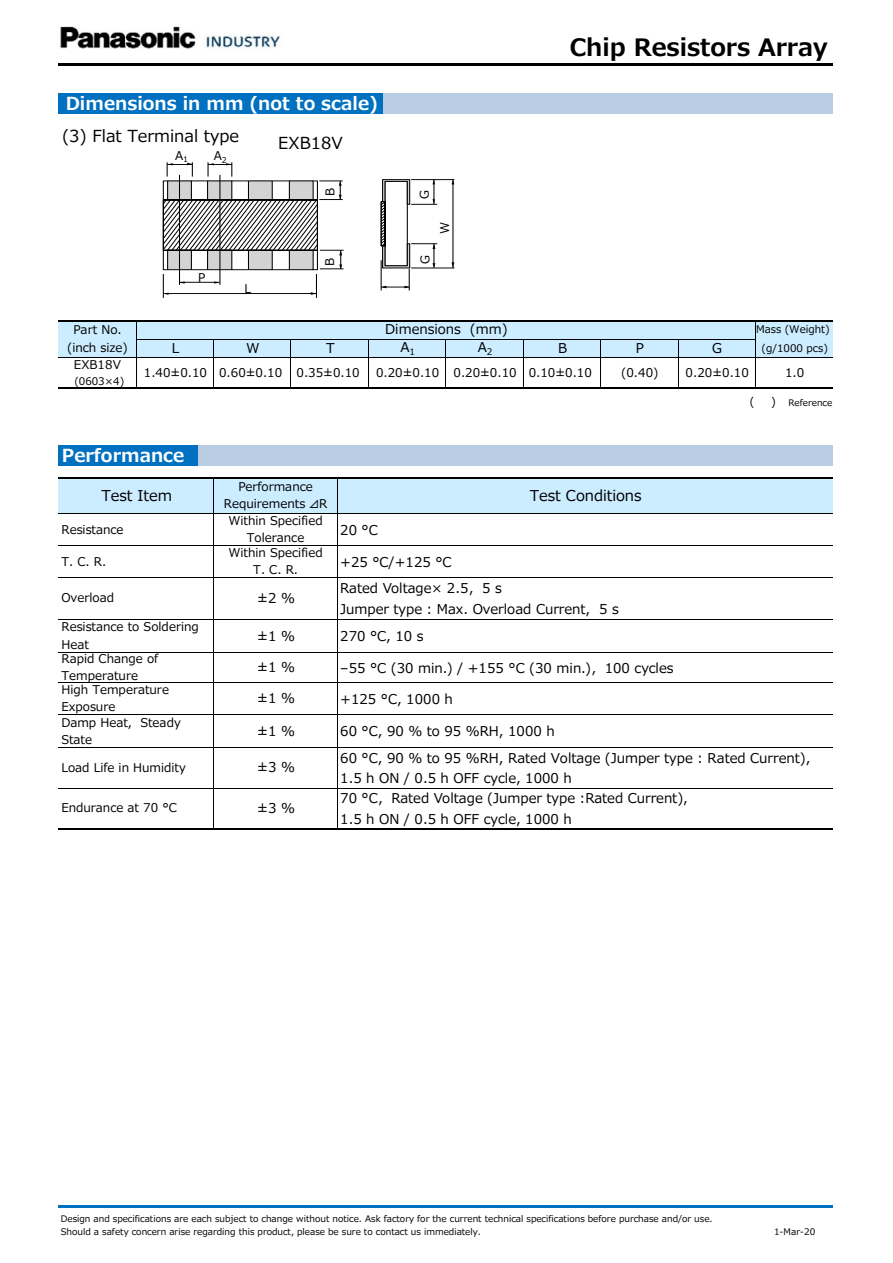
<style>
.page{position:relative;width:893px;height:1263px;background:#fff}
.page>*{position:absolute;margin:0;border:0;box-sizing:border-box;transform-origin:0 0}
.t1{font:700 24px "Meiryo UI";color:#000}
.t2{font:700 18px "Meiryo UI";color:#fff}
.t3{font:16.5px "Meiryo UI";color:#000}
.t4{font:15px "Meiryo UI";letter-spacing:-.005em;color:#000}
.t5{font:13.5px "Meiryo UI";color:#000}
.t6{font:12px/17.4px "Meiryo UI";color:#000}
.t7{font:10.5px "Meiryo UI";color:#000}
.t8{font:9px "Meiryo UI";color:#000}
</style>
<div class="page">
<div style="left:59px;top:93px;width:325px;height:21px;background:#0070c0"></div>
<div style="left:384px;top:93px;width:449px;height:21px;background:#b8cce4"></div>
<div style="left:59px;top:321px;width:774px;height:37px;background:#ccecff"></div>
<div style="left:59px;top:445px;width:139px;height:20px;background:#0070c0"></div>
<div style="left:198px;top:445px;width:635px;height:20px;background:#b8cce4"></div>
<div style="left:59px;top:478px;width:774px;height:35px;background:#ccecff"></div>
<hr style="left:213px;top:339px;width:1px;height:48px;background:#000">
<hr style="left:136px;top:321px;width:1px;height:66px;background:#000">
<hr style="left:755px;top:321px;width:1px;height:66px;background:#000">
<hr style="left:213px;top:478px;width:1px;height:350px;background:#000">
<hr style="left:291px;top:339px;width:1px;height:48px;background:#000">
<hr style="left:368px;top:339px;width:1px;height:48px;background:#000">
<hr style="left:446px;top:339px;width:1px;height:48px;background:#000">
<hr style="left:523px;top:339px;width:1px;height:48px;background:#000">
<hr style="left:600px;top:339px;width:1px;height:48px;background:#000">
<hr style="left:678px;top:339px;width:1px;height:48px;background:#000">
<hr style="left:337px;top:478px;width:1px;height:350px;background:#000">
<hr style="left:59px;top:63px;width:774px;height:3px;background:#000">
<hr style="left:59px;top:320px;width:774px;height:1px;background:#000">
<hr style="left:136px;top:339px;width:619px;height:1px;background:#000">
<hr style="left:59px;top:357px;width:774px;height:1px;background:#000">
<hr style="left:59px;top:387px;width:774px;height:2px;background:#000">
<hr style="left:59px;top:477px;width:774px;height:1px;background:#000">
<hr style="left:59px;top:513px;width:774px;height:1px;background:#000">
<hr style="left:59px;top:546px;width:774px;height:1px;background:#000">
<hr style="left:59px;top:577px;width:774px;height:1px;background:#000">
<hr style="left:59px;top:619px;width:774px;height:1px;background:#000">
<hr style="left:59px;top:653px;width:774px;height:1px;background:#000">
<hr style="left:59px;top:682px;width:774px;height:1px;background:#000">
<hr style="left:59px;top:715px;width:774px;height:1px;background:#000">
<hr style="left:59px;top:747px;width:774px;height:1px;background:#000">
<hr style="left:59px;top:788px;width:774px;height:1px;background:#000">
<hr style="left:59px;top:828px;width:774px;height:1px;background:#000">
<hr style="left:59px;top:1205px;width:774px;height:2px;background:#0070c0">
<hr style="left:411px;top:268px;width:43px;height:1px;background:#000">
<hr style="left:411px;top:179px;width:43px;height:1px;background:#000">
<hr style="left:453px;top:180px;width:1px;height:88px;background:#000">
<svg style="left:162px;top:162px;width:275px;height:136px"></svg>
<img style="left:60px;top:26px;width:221px;height:23px">
<p class="t2" style="left:66px;top:91px;width:314px">Dimensions in mm (not to scale)</p>
<p class="t3" style="left:62px;top:125px;width:178px">(3) Flat Terminal type</p>
<p class="t6" style="left:175px;top:147px;width:15px">A<sub>1</sub></p>
<p class="t6" style="left:214px;top:147px;width:15px">A<sub>2</sub></p>
<p class="t6" style="left:198px;top:269px;width:9px">P</p>
<p class="t6" style="left:245px;top:280px;width:8px">L</p>
<p class="t3" style="left:278px;top:132px;width:66px">EXB18V</p>
<p class="t6" style="left:322px;top:196px;width:10px;rotate:-90deg">B</p>
<p class="t6" style="left:322px;top:266px;width:10px;rotate:-90deg">B</p>
<p class="t6" style="left:417px;top:199px;width:10px;rotate:-90deg">G</p>
<p class="t6" style="left:417px;top:264px;width:10px;rotate:-90deg">G</p>
<p class="t6" style="left:437px;top:234px;width:14px;rotate:-90deg">W</p>
<p class="t1" style="left:570px;top:31px;width:260px">Chip Resistors Array</p>
<p class="t6" style="left:67px;top:322px;width:62px;text-align:center">Part No. (inch size)</p>
<p class="t6" style="left:74px;top:357px;width:48px">EXB18V</p>
<p class="t7" style="left:74px;top:374px;width:51px">(0603×4)</p>
<p class="t5" style="left:385px;top:320px;width:124px">Dimensions (mm)</p>
<p class="t6" style="left:453px;top:364px;width:65px">0.20±0.10</p>
<p class="t6" style="left:529px;top:364px;width:65px">0.10±0.10</p>
<p class="t6" style="left:621px;top:364px;width:39px">(0.40)</p>
<p class="t6" style="left:686px;top:364px;width:65px">0.20±0.10</p>
<p class="t7" style="left:756px;top:322px;width:75px">Mass (Weight)</p>
<p class="t5" style="left:326px;top:339px;width:10px">T</p>
<p class="t5" style="left:400px;top:338px;width:16px">A<sub>1</sub></p>
<p class="t5" style="left:478px;top:338px;width:16px">A<sub>2</sub></p>
<p class="t5" style="left:558px;top:339px;width:11px">B</p>
<p class="t5" style="left:636px;top:339px;width:10px">P</p>
<p class="t5" style="left:712px;top:339px;width:11px">G</p>
<p class="t7" style="left:762px;top:341px;width:68px">(g/1000 pcs)</p>
<p class="t5" style="left:172px;top:339px;width:9px">L</p>
<p class="t5" style="left:246px;top:339px;width:15px">W</p>
<p class="t6" style="left:144px;top:364px;width:65px">1.40±0.10</p>
<p class="t6" style="left:219px;top:364px;width:65px">0.60±0.10</p>
<p class="t6" style="left:296px;top:364px;width:65px">0.35±0.10</p>
<p class="t6" style="left:376px;top:364px;width:65px">0.20±0.10</p>
<p class="t6" style="left:785px;top:364px;width:21px">1.0</p>
<p class="t6" style="left:743px;top:395px;width:14px">（</p>
<p class="t6" style="left:771px;top:395px;width:14px">）</p>
<p class="t8" style="left:788px;top:396px;width:45px">Reference</p>
<p class="t2" style="left:62px;top:442px;width:124px">Performance</p>
<p class="t4" style="left:101px;top:485px;width:72px">Test Item</p>
<p class="t6" style="left:224px;top:478px;width:105px;text-align:center">Performance<br>Requirements ⊿R</p>
<p class="t4" style="left:530px;top:485px;width:113px">Test Conditions</p>
<p class="t6" style="left:228px;top:512px;width:96px;text-align:center">Within Specified<br>Tolerance</p>
<p class="t6" style="left:61px;top:522px;width:64px">Resistance</p>
<p class="t5" style="left:340px;top:520px;width:39px">20 °C</p>
<p class="t6" style="left:61px;top:554px;width:46px">T. C. R.</p>
<p class="t5" style="left:340px;top:553px;width:113px">+25 °C/+125 °C</p>
<p class="t5" style="left:340px;top:578px;width:163px">Rated Voltage× 2.5，5 s</p>
<p class="t5" style="left:340px;top:599px;width:280px">Jumper type : Max. Overload Current, 5 s</p>
<p class="t5" style="left:340px;top:627px;width:85px">270 °C, 10 s</p>
<p class="t5" style="left:340px;top:658px;width:335px">–55 °C (30 min.) / +155 °C (30 min.)，100 cycles</p>
<p class="t5" style="left:340px;top:690px;width:114px">+125 °C, 1000 h</p>
<p class="t5" style="left:340px;top:722px;width:216px">60 °C, 90 % to 95 %RH, 1000 h</p>
<p class="t5" style="left:340px;top:749px;width:472px">60 °C, 90 % to 95 %RH, Rated Voltage (Jumper type : Rated Current),</p>
<p class="t5" style="left:340px;top:769px;width:233px">1.5 h ON / 0.5 h OFF cycle, 1000 h</p>
<p class="t5" style="left:340px;top:810px;width:233px">1.5 h ON / 0.5 h OFF cycle, 1000 h</p>
<p class="t6" style="left:228px;top:545px;width:96px;text-align:center">Within Specified<br>T. C. R.</p>
<p class="t6" style="left:61px;top:590px;width:54px">Overload</p>
<p class="t5" style="left:257px;top:588px;width:39px">±2 %</p>
<p class="t6" style="left:61px;top:619px;width:139px">Resistance to Soldering<br>Heat</p>
<p class="t6" style="left:61px;top:681px;width:109px">High Temperature<br>Exposure</p>
<p class="t5" style="left:257px;top:626px;width:39px">±1 %</p>
<p class="t6" style="left:61px;top:650px;width:98px">Rapid Change of<br>Temperature</p>
<p class="t5" style="left:257px;top:658px;width:39px">±1 %</p>
<p class="t5" style="left:257px;top:689px;width:39px">±1 %</p>
<p class="t6" style="left:61px;top:714px;width:121px">Damp Heat, Steady<br>State</p>
<p class="t5" style="left:257px;top:721px;width:39px">±1 %</p>
<p class="t6" style="left:61px;top:759px;width:126px">Load Life in Humidity</p>
<p class="t5" style="left:257px;top:758px;width:39px">±3 %</p>
<p class="t5" style="left:340px;top:789px;width:349px">70 °C，Rated Voltage (Jumper type :Rated Current),</p>
<p class="t6" style="left:61px;top:800px;width:117px">Endurance at 70 °C</p>
<p class="t5" style="left:257px;top:799px;width:39px">±3 %</p>
<p class="t8" style="left:61px;top:1212px;width:653px">Design and specifications are each subject to change without notice. Ask factory for the current technical specifications before purchase and/or use.</p>
<p class="t8" style="left:61px;top:1225px;width:422px">Should a safety concern arise regarding this product, please be sure to contact us immediately.</p>
<p class="t8" style="left:774px;top:1225px;width:43px">1-Mar-20</p>
</div>
